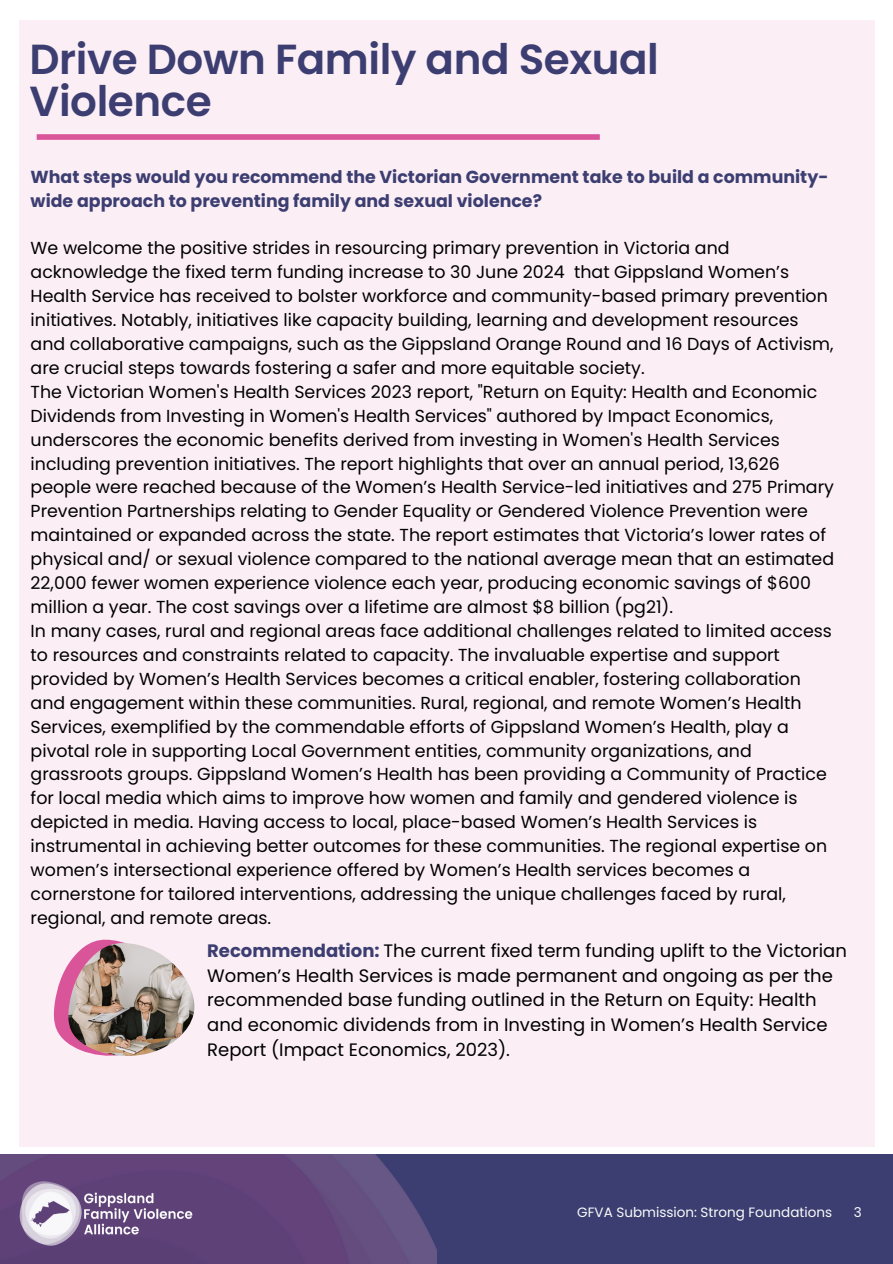
<style>
.page{position:relative;width:893px;height:1264px;background:#fff}
.page>*{position:absolute;margin:0;border:0;box-sizing:border-box;transform-origin:0 0}
.t1{font:600 42px/41.7px "Poppins";letter-spacing:-.01em;color:#3c3e71}
.t2{font:18px/24.8px "Poppins";color:#000001}
.t3{font:17.4px/23.9px "Poppins";color:#000}
.t4{font:700 17.4px/23.9px "Poppins";color:#3c3e71}
.t5{font:13.5px "Poppins";color:#fafafa}
.s1{font-weight:700;color:#3c3e71}
</style>
<div class="page">
<div style="left:0;top:1153px;width:892px;height:110px;background:#3c3e71"></div>
<img style="left:0;top:1154px;width:437px;height:109px">
<img style="left:16px;top:1179px;width:179px;height:68px">
<div style="left:19px;top:21px;width:855px;height:1125px;background:#fbeef5"></div>
<div style="left:37px;top:134px;width:562px;height:6px;background:#da5499"></div>
<svg style="left:53px;top:939px;width:57px;height:104px"></svg>
<img style="left:68px;top:940px;width:127px;height:116px">
<h3 class="t1" style="left:30px;top:39px;width:630px">Drive Down Family and Sexual<br>Violence</h3>
<h2 class="t4" style="left:31px;top:164px;width:799px">What steps would you recommend the Victorian Government take to build a community&shy;wide approach to preventing family and sexual violence?</h2>
<h3 class="t3" style="left:31px;top:236px;width:804px">We welcome the positive strides in resourcing primary prevention in Victoria and acknowledge the fixed term funding increase to 30 June 2024 that Gippsland Women’s Health Service has received to bolster workforce and community-based primary prevention initiatives. Notably, initiatives like capacity building, learning and development resources and collaborative campaigns, such as the Gippsland Orange Round and 16 Days of Activism, are crucial steps towards fostering a safer and more equitable society.<br>The Victorian Women's Health Services 2023 report, "Return on Equity: Health and Economic Dividends from Investing in Women's Health Services" authored by Impact Economics, underscores the economic benefits derived from investing in Women's Health Services including prevention initiatives. The report highlights that over an annual period, 13,626 people were reached because of the Women’s Health Service-led initiatives and 275 Primary Prevention Partnerships relating to Gender Equality or Gendered Violence Prevention were maintained or expanded across the state. The report estimates that Victoria’s lower rates of physical and/ or sexual violence compared to the national average mean that an estimated 22,000 fewer women experience violence each year, producing economic savings of $600 million a year. The cost savings over a lifetime are almost $8 billion (pg21).<br>In many cases, rural and regional areas face additional challenges related to limited access to resources and constraints related to capacity. The invaluable expertise and support provided by Women’s Health Services becomes a critical enabler, fostering collaboration and engagement within these communities. Rural, regional, and remote Women’s Health Services, exemplified by the commendable efforts of Gippsland Women’s Health, play a pivotal role in supporting Local Government entities, community organizations, and grassroots groups. Gippsland Women’s Health has been providing a Community of Practice for local media which aims to improve how women and family and gendered violence is depicted in media. Having access to local, place-based Women’s Health Services is instrumental in achieving better outcomes for these communities. The regional expertise on women’s intersectional experience offered by Women’s Health services becomes a cornerstone for tailored interventions, addressing the unique challenges faced by rural, regional, and remote areas.</h3>
<p class="t2" style="left:207px;top:938px;width:641px"><span class="s1">Recommendation:</span> The current fixed term funding uplift to the Victorian Women’s Health Services is made permanent and ongoing as per the recommended base funding outlined in the Return on Equity: Health and economic dividends from in Investing in Women’s Health Service Report (Impact Economics, 2023).</p>
<p class="t5" style="left:577px;top:1202px;width:256px">GFVA Submission: Strong Foundations</p>
<p class="t5" style="left:853px;top:1202px;width:9px">3</p>
</div>
